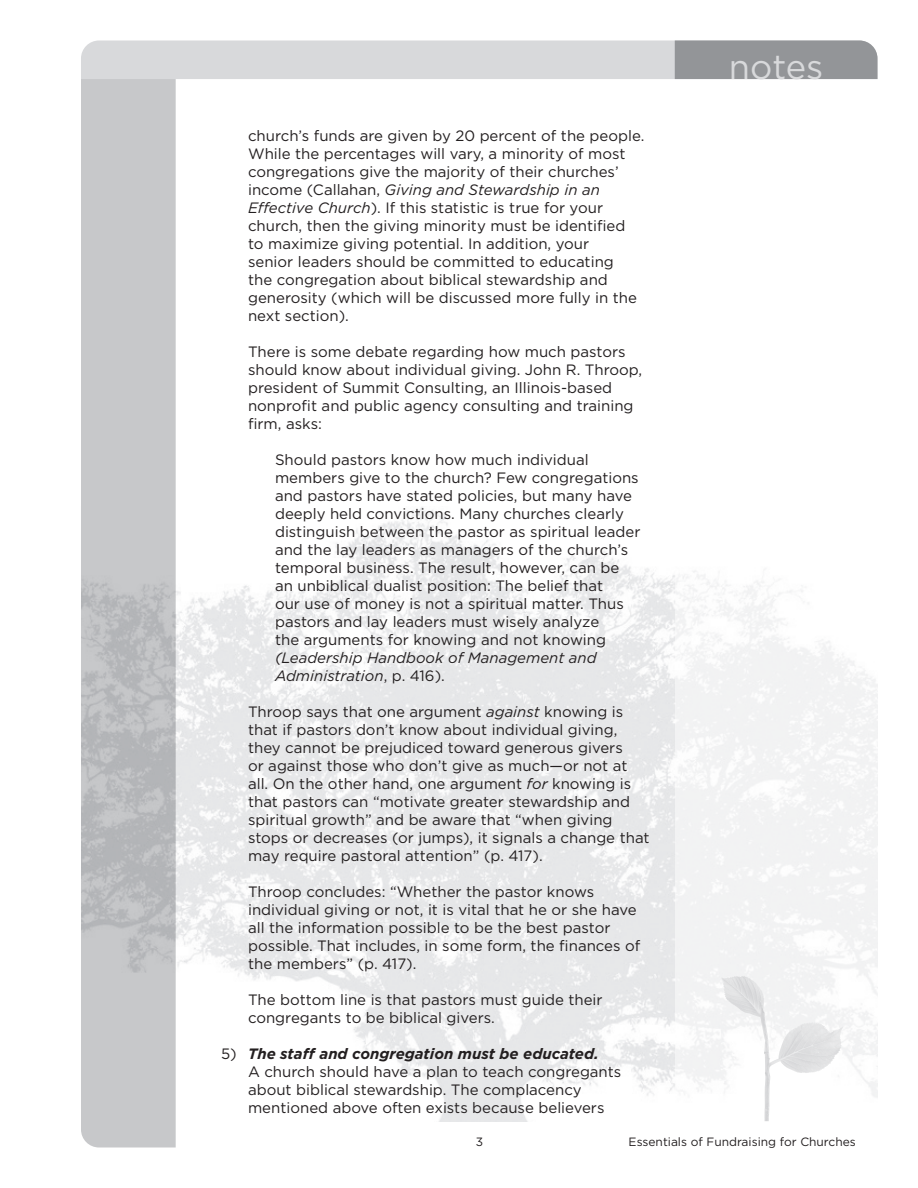
<style>
.page{position:relative;width:918px;height:1188px;background:#fff}
.page>*{position:absolute;margin:0;border:0;box-sizing:border-box;transform-origin:0 0}
.t1{font:34.5px "Gotham";color:#d8d9db}
.Body_Text{font:15px/18px "Gotham";color:#231f20}
.Body_Text-2{font:italic 700 15px "Gotham";color:#231f20}
.t2{font:12px "Gotham";color:#231f20}
.s1{font-style:italic}
.s2{font-weight:400;font-style:normal}
</style>
<div class="page">
<div style="left:81px;top:79px;width:95px;height:1068px;background:#c7c8ca"></div>
<img style="left:81px;top:506px;width:594px;height:615px">
<div style="left:675px;top:67px;width:203px;height:1054px;background:linear-gradient(to right,#f9f9fa,#fbfbfb)"></div>
<svg style="left:81px;top:40px;width:797px;height:39px;background:#c7c8ca"></svg>
<p class="Body_Text" style="left:248px;top:126px;width:398px">church’s funds are given by 20 percent of the people.<br>While the percentages will vary, a minority of most congregations give the majority of their churches’ income (Callahan, <span class="s1">Giving and Stewardship in an Effective Church</span>). If this statistic is true for your church, then the giving minority must be identified to maximize giving potential. In addition, your<br>senior leaders should be committed to educating<br>the congregation about biblical stewardship and generosity (which will be discussed more fully in the next section).</p>
<p class="Body_Text" style="left:248px;top:342px;width:396px">There is some debate regarding how much pastors should know about individual giving. John R. Throop, president of Summit Consulting, an Illinois-based nonprofit and public agency consulting and training firm, asks:</p>
<p class="Body_Text" style="left:275px;top:450px;width:367px">Should pastors know how much individual members give to the church? Few congregations and pastors have stated policies, but many have deeply held convictions. Many churches clearly distinguish between the pastor as spiritual leader and the lay leaders as managers of the church’s temporal business. The result, however, can be an unbiblical dualist position: The belief that<br>our use of money is not a spiritual matter. Thus pastors and lay leaders must wisely analyze<br>the arguments for knowing and not knowing <span class="s1">(Leadership Handbook of Management and Administration</span>, p. 416).</p>
<p class="Body_Text" style="left:248px;top:702px;width:403px">Throop says that one argument <span class="s1">against</span> knowing is that if pastors don’t know about individual giving, they cannot be prejudiced toward generous givers<br>or against those who don’t give as much—or not at all. On the other hand, one argument <span class="s1">for</span> knowing is that pastors can “motivate greater stewardship and spiritual growth” and be aware that “when giving stops or decreases (or jumps), it signals a change that may require pastoral attention” (p. 417).</p>
<p class="Body_Text" style="left:248px;top:882px;width:394px">Throop concludes: “Whether the pastor knows individual giving or not, it is vital that he or she have all the information possible to be the best pastor possible. That includes, in some form, the finances of the members” (p. 417).</p>
<p class="Body_Text" style="left:248px;top:990px;width:356px">The bottom line is that pastors must guide their congregants to be biblical givers.</p>
<p class="Body_Text-2" style="left:221px;top:1045px;width:379px"><span class="s2">5)</span> The staff and congregation must be educated.</p>
<p class="Body_Text" style="left:248px;top:1062px;width:375px">A church should have a plan to teach congregants about biblical stewardship. The complacency mentioned above often exists because believers</p>
<h1 class="t1" style="left:729px;top:47px;width:96px">notes</h1>
<p class="t2" style="left:476px;top:1135px;width:9px">3</p>
<p class="t2" style="left:629px;top:1135px;width:229px">Essentials of Fundraising for Churches</p>
</div>
